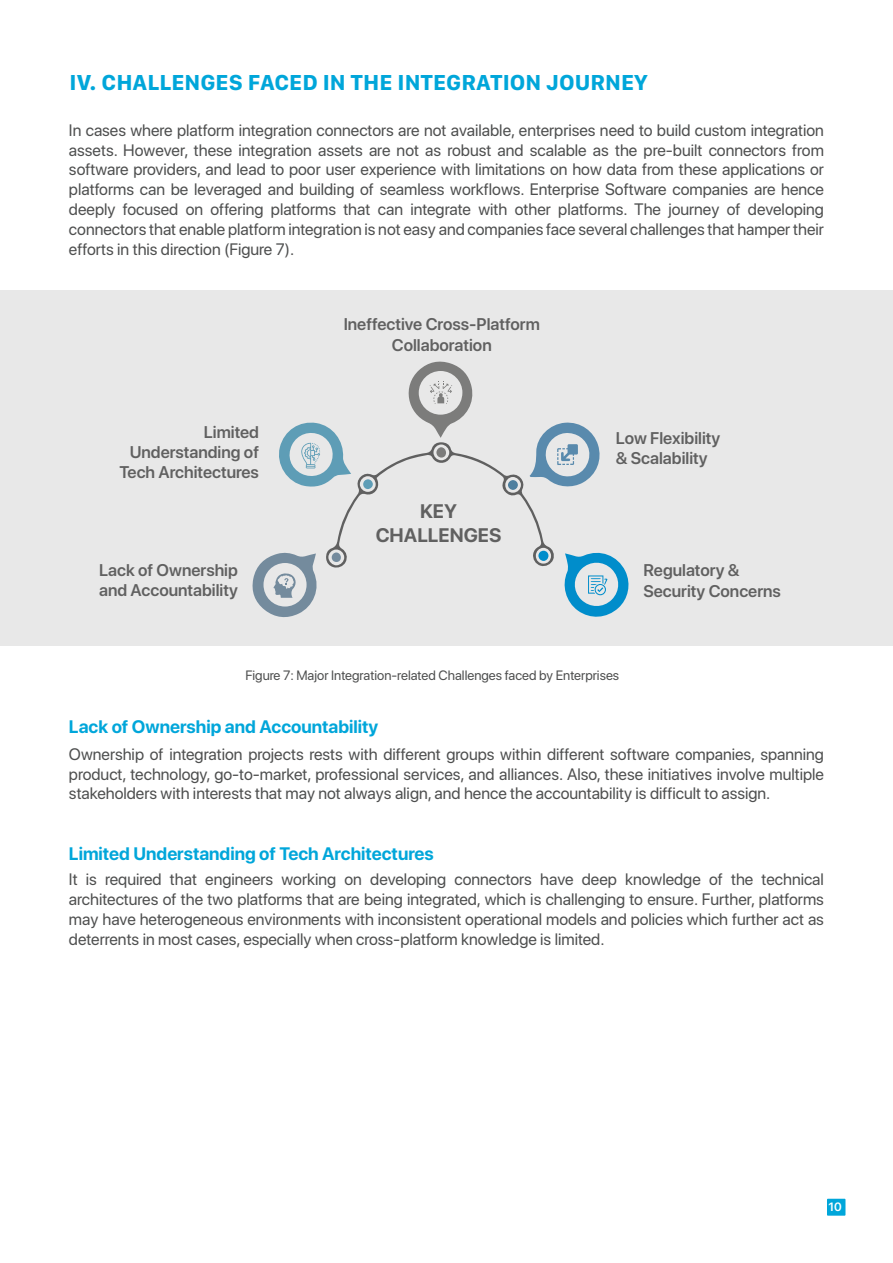
<style>
.page{position:relative;width:893px;height:1263px;background:#fff}
.page>*{position:absolute;margin:0;border:0;box-sizing:border-box;transform-origin:0 0}
.t1{font:700 22.5px "SF Compact Text";color:#00a6da}
.t2{font:700 19.5px/23.4px "SF Pro Display";color:#606060;text-align:center}
.t3{font:700 18px "SF Pro Display";color:#00a6da}
.t4{font:600 16.8px/20.2px "SF Pro Display";color:#606060}
.t5{font:16.5px/19.8px "SF Pro Display";color:#4e4f4f;text-align:justify}
.t6{font:13.5px "SF Pro Display";color:#4e4f4f}
.t7{font:600 12px "SF Pro Display";color:#fff}
</style>
<div class="page">
<div style="left:827px;top:1199px;width:18px;height:17px;background:#00a6da"></div>
<div style="left:0;top:290px;width:893px;height:356px;background:#e8e8e8"></div>
<svg style="left:252px;top:361px;width:377px;height:257px"></svg>
<h1 class="t1" style="left:70px;top:69px;width:580px">IV. CHALLENGES FACED IN THE INTEGRATION JOURNEY</h1>
<p class="t5" style="left:69px;top:120px;width:756px">In cases where platform integration connectors are not available, enterprises need to build custom integration assets. However, these integration assets are not as robust and scalable as the pre-built connectors from software providers, and lead to poor user experience with limitations on how data from these applications or platforms can be leveraged and building of seamless workflows. Enterprise Software companies are hence deeply focused on offering platforms that can integrate with other platforms. The journey of developing connectors that enable platform integration is not easy and companies face several challenges that hamper their efforts in this direction (Figure 7).</p>
<p class="t4" style="left:120px;top:422px;width:141px;text-align:right">Limited<br>Understanding of<br>Tech Architectures</p>
<p class="t4" style="left:99px;top:560px;width:140px">Lack of Ownership and Accountability</p>
<p class="t4" style="left:344px;top:314px;width:198px;text-align:center">Ineffective Cross-Platform<br>Collaboration</p>
<p class="t2" style="left:376px;top:500px;width:127px">KEY<br>CHALLENGES</p>
<p class="t4" style="left:616px;top:428px;width:106px">Low Flexibility &amp; Scalability</p>
<p class="t4" style="left:643px;top:560px;width:139px">Regulatory &amp;<br>Security Concerns</p>
<p class="t6" style="left:245px;top:668px;width:375px">Figure 7: Major Integration-related Challenges faced by Enterprises</p>
<p class="t3" style="left:69px;top:716px;width:311px">Lack of Ownership and Accountability</p>
<p class="t5" style="left:69px;top:744px;width:756px">Ownership of integration projects rests with different groups within different software companies, spanning product, technology, go-to-market, professional services, and alliances. Also, these initiatives involve multiple stakeholders with interests that may not always align, and hence the accountability is difficult to assign.</p>
<p class="t3" style="left:69px;top:843px;width:366px">Limited Understanding of Tech Architectures</p>
<p class="t5" style="left:69px;top:869px;width:756px">It is required that engineers working on developing connectors have deep knowledge of the technical architectures of the two platforms that are being integrated, which is challenging to ensure. Further, platforms may have heterogeneous environments with inconsistent operational models and policies which further act as deterrents in most cases, especially when cross-platform knowledge is limited.</p>
<p class="t7" style="left:829px;top:1200px;width:15px">10</p>
</div>
